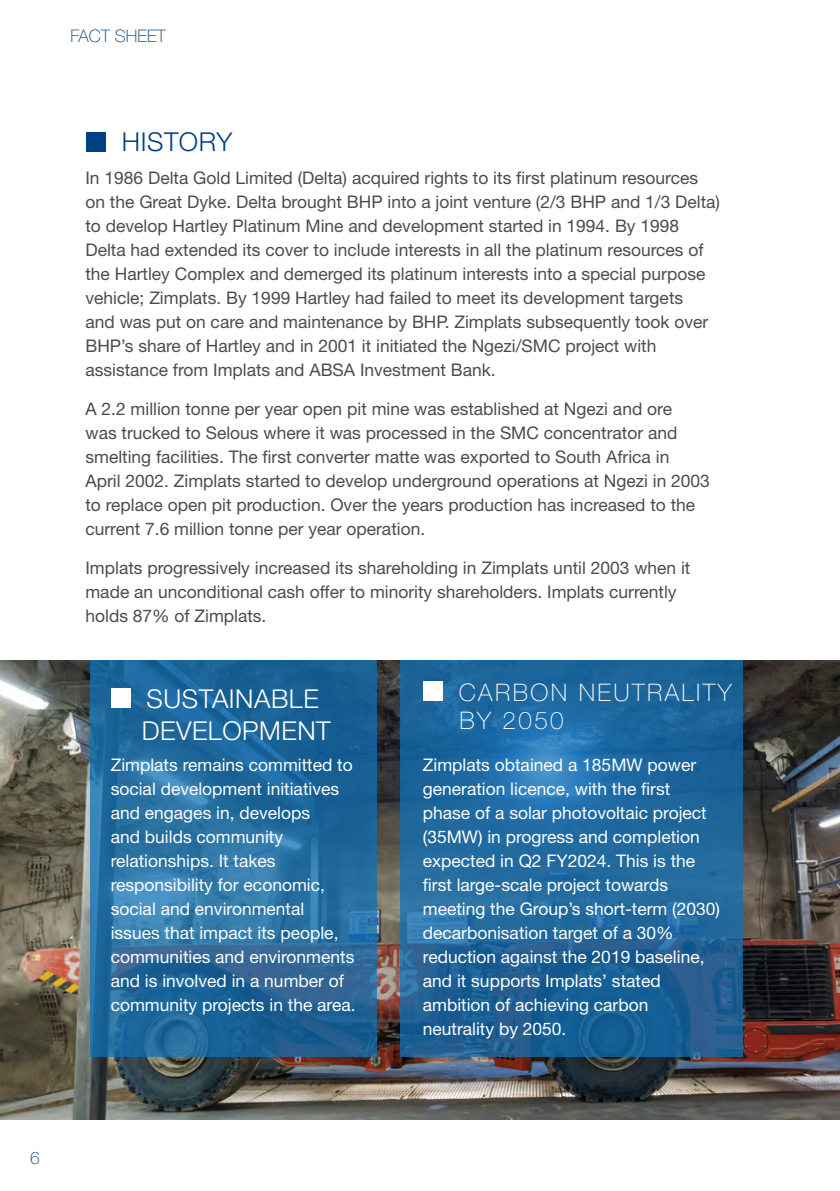
<style>
.page{position:relative;width:840px;height:1191px;background:#fff}
.page>*{position:absolute;margin:0;border:0;box-sizing:border-box;transform-origin:0 0}
.t1{font:300 26px/32px "Helvetica Neue LT Std";letter-spacing:.02em;color:#fff}
.t2{font:300 26px "Helvetica Neue LT Std";letter-spacing:.02em;color:#014081}
.t3{font:100 24.2px/28px "Helvetica Neue LT Std";letter-spacing:.1em;color:#fff}
.t4{font:17.4px/24px "Helvetica Neue LT Std";color:#4b4c4d}
.t5{font:17.4px/24px "Helvetica Neue LT Std";color:#fff}
.t6{font:100 17.2px "Helvetica Neue LT Std";color:#014081}
</style>
<div class="page">
<img style="left:0;top:660px;width:839px;height:459px">
<div style="left:86px;top:132px;width:20px;height:19px;background:#014081"></div>
<svg style="left:91px;top:660px;width:285px;height:396px;background:#246b9d"></svg>
<svg style="left:400px;top:660px;width:342px;height:396px;background:#20669c"></svg>
<div style="left:111px;top:688px;width:19px;height:20px;background:#fff"></div>
<div style="left:422px;top:681px;width:20px;height:20px;background:#fff"></div>
<p class="t6" style="left:70px;top:26px;width:97px">FACT SHEET</p>
<h1 class="t2" style="left:122px;top:126px;width:112px">HISTORY</h1>
<p class="t4" style="left:85px;top:165px;width:635px">In 1986 Delta Gold Limited (Delta) acquired rights to its first platinum resources on the Great Dyke. Delta brought BHP into a joint venture (2/3 BHP and 1/3 Delta) to develop Hartley Platinum Mine and development started in 1994. By 1998<br>Delta had extended its cover to include interests in all the platinum resources of the Hartley Complex and demerged its platinum interests into a special purpose vehicle; Zimplats. By 1999 Hartley had failed to meet its development targets<br>and was put on care and maintenance by BHP. Zimplats subsequently took over BHP’s share of Hartley and in 2001 it initiated the Ngezi/SMC project with assistance from Implats and ABSA Investment Bank.</p>
<p class="t4" style="left:85px;top:396px;width:625px">A 2.2 million tonne per year open pit mine was established at Ngezi and ore<br>was trucked to Selous where it was processed in the SMC concentrator and smelting facilities. The first converter matte was exported to South Africa in<br>April 2002. Zimplats started to develop underground operations at Ngezi in 2003 to replace open pit production. Over the years production has increased to the current 7.6 million tonne per year operation.</p>
<p class="t4" style="left:85px;top:556px;width:606px">Implats progressively increased its shareholding in Zimplats until 2003 when it made an unconditional cash offer to minority shareholders. Implats currently holds 87% of Zimplats.</p>
<h1 class="t1" style="left:142px;top:682px;width:190px">SUSTAINABLE<br>DEVELOPMENT</h1>
<h2 class="t3" style="left:458px;top:678px;width:274px">CARBON NEUTRALITY<br>BY 2050</h2>
<p class="t5" style="left:111px;top:752px;width:246px">Zimplats remains committed to social development initiatives and engages in, develops<br>and builds community relationships. It takes responsibility for economic, social and environmental issues that impact its people, communities and environments and is involved in a number of community projects in the area.</p>
<p class="t5" style="left:422px;top:752px;width:298px">Zimplats obtained a 185MW power generation licence, with the first phase of a solar photovoltaic project (35MW) in progress and completion expected in Q2 FY2024. This is the first large-scale project towards meeting the Group’s short-term (2030) decarbonisation target of a 30% reduction against the 2019 baseline, and it supports Implats’ stated ambition of achieving carbon neutrality by 2050.</p>
<p class="t6" style="left:30px;top:1147px;width:11px">6</p>
</div>
